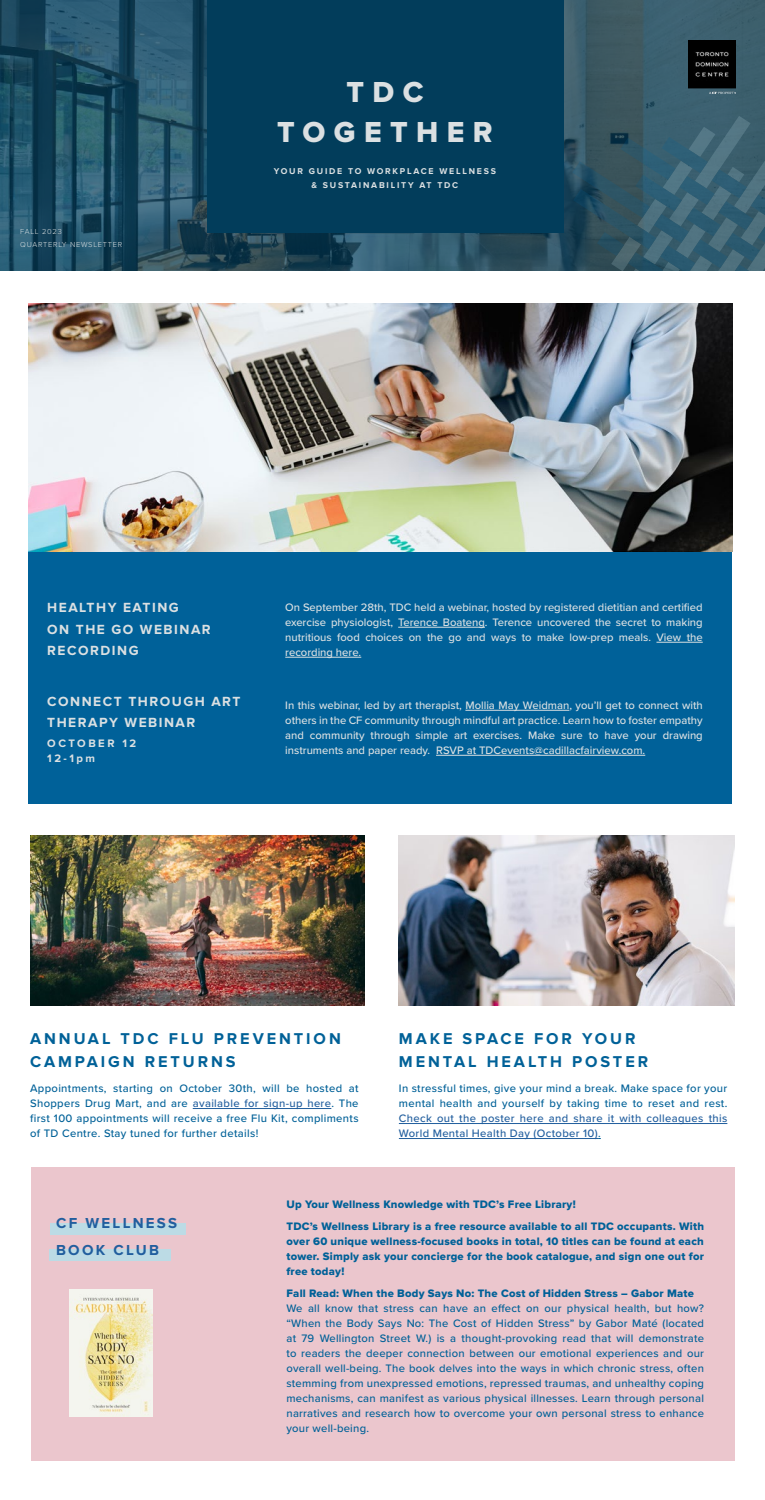
<style>
.page{position:relative;width:765px;height:1500px;background:#fff}
.page>*{position:absolute;margin:0;border:0;box-sizing:border-box;transform-origin:0 0}
.t1{font:30px "Proxima Nova Extrabld";letter-spacing:.28em;color:#dbe0e2}
.t2{font:700 16.25px/22.5px "Proxima Nova";letter-spacing:.18em;color:#006198}
.t3{font:700 15px "Proxima Nova";letter-spacing:.15em;color:#215e9e}
.t4{font:700 13.75px/21.2px "Proxima Nova";letter-spacing:.11em;color:#dbe0e2}
.t5{font:500 11.25px/15px "Proxima Nova";letter-spacing:.03em;color:#006198;text-align:justify}
.t6{font:500 11.25px/15px "Proxima Nova";color:#dbe0e2;text-align:justify}
.t7{font:11.25px/15px "Proxima Nova Extrabld";letter-spacing:.02em;color:#006198;text-align:justify}
.t8{font:700 11.25px "Proxima Nova";letter-spacing:.22em;color:#dbe0e2}
.t9{font:700 8.75px "Proxima Nova";letter-spacing:.2em;color:#dbe0e2}
.t10{font:300 7.5px "Proxima Nova";letter-spacing:.1em;color:#dbe0e2}
.s1{color:#215e9e}
</style>
<div class="page">
<svg style="left:0;top:0;width:765px;height:271px;background:#285265"></svg>
<svg style="left:572px;top:116px;width:193px;height:155px;background:#375c6b"></svg>
<div style="left:208px;top:0;width:356px;height:232px;background:#023d5b"></div>
<img style="left:689px;top:41px;width:46px;height:52px">
<div style="left:31px;top:1167px;width:703px;height:293px;background:#ebc6cd"></div>
<div style="left:50px;top:1223px;width:135px;height:12px;background:#bcdbe5"></div>
<div style="left:50px;top:1250px;width:121px;height:11px;background:#bcdbe5"></div>
<img style="left:70px;top:1290px;width:82px;height:126px">
<div style="left:28px;top:551px;width:704px;height:253px;background:#006199"></div>
<hr style="left:398px;top:627px;width:87px;height:1px;background:#dbe0e2">
<hr style="left:656px;top:642px;width:47px;height:1px;background:#dbe0e2">
<hr style="left:285px;top:657px;width:76px;height:1px;background:#dbe0e2">
<img style="left:399px;top:836px;width:336px;height:170px">
<img style="left:30px;top:836px;width:335px;height:170px">
<hr style="left:193px;top:1108px;width:138px;height:1px;background:#215e9e">
<hr style="left:399px;top:1123px;width:328px;height:1px;background:#215e9e">
<hr style="left:399px;top:1138px;width:199px;height:1px;background:#215e9e">
<img style="left:29px;top:304px;width:703px;height:248px">
<hr style="left:465px;top:710px;width:104px;height:1px;background:#dbe0e2">
<hr style="left:436px;top:755px;width:209px;height:1px;background:#dbe0e2">
<p class="t10" style="left:20px;top:225px;width:43px">FALL 2023</p>
<p class="t10" style="left:20px;top:239px;width:104px">QUARTERLY NEWSLETTER</p>
<p class="t1" style="left:346px;top:74px;width:79px">TDC</p>
<p class="t1" style="left:277px;top:114px;width:217px">TOGETHER</p>
<p class="t9" style="left:274px;top:166px;width:224px">YOUR GUIDE TO WORKPLACE WELLNESS</p>
<p class="t9" style="left:312px;top:180px;width:148px">&amp; SUSTAINABILITY AT TDC</p>
<p class="t4" style="left:47px;top:598px;width:133px">HEALTHY EATING</p>
<p class="t4" style="left:47px;top:619px;width:165px">ON THE GO WEBINAR<br>RECORDING</p>
<p class="t4" style="left:47px;top:691px;width:195px">CONNECT THROUGH ART<br>THERAPY WEBINAR</p>
<p class="t8" style="left:47px;top:737px;width:90px">OCTOBER 12</p>
<p class="t8" style="left:47px;top:752px;width:49px">12-1pm</p>
<p class="t6" style="left:285px;top:599px;width:419px">On September 28th, TDC held a webinar, hosted by registered dietitian and certified exercise physiologist, Terence Boateng. Terence uncovered the secret to making nutritious food choices on the go and ways to make low-prep meals. View the recording here.</p>
<p class="t6" style="left:285px;top:697px;width:419px">In this webinar, led by art therapist, Mollia May Weidman, you’ll get to connect with others in the CF community through mindful art practice. Learn how to foster empathy and community through simple art exercises. Make sure to have your drawing instruments and paper ready. RSVP at TDCevents@cadillacfairview.com.</p>
<p class="t2" style="left:30px;top:1028px;width:312px">ANNUAL TDC FLU PREVENTION<br>CAMPAIGN RETURNS</p>
<p class="t5" style="left:30px;top:1080px;width:330px">Appointments, starting on October 30th, will be hosted at Shoppers Drug Mart, and are <span class="s1">available for sign-up here</span>. The first 100 appointments will receive a free Flu Kit, compliments of TD Centre. Stay tuned for further details!</p>
<p class="t2" style="left:399px;top:1028px;width:238px">MAKE SPACE FOR YOUR</p>
<p class="t2" style="left:399px;top:1051px;width:251px">MENTAL HEALTH POSTER</p>
<p class="t5" style="left:399px;top:1080px;width:330px">In stressful times, give your mind a break. Make space for your mental health and yourself by taking time to reset and rest.<br><span class="s1">Check out the poster here and share it with colleagues this World Mental Health Day (October 10)</span>.</p>
<p class="t3" style="left:56px;top:1215px;width:123px">CF WELLNESS</p>
<p class="t3" style="left:56px;top:1241px;width:105px">BOOK CLUB</p>
<p class="t7" style="left:287px;top:1197px;width:291px">Up Your Wellness Knowledge with TDC’s Free Library!</p>
<p class="t7" style="left:287px;top:1219px;width:419px">TDC’s Wellness Library is a free resource available to all TDC occupants. With over 60 unique wellness-focused books in total, 10 titles can be found at each tower. Simply ask your concierge for the book catalogue, and sign one out for free today!</p>
<p class="t7" style="left:287px;top:1286px;width:409px">Fall Read: When the Body Says No: The Cost of Hidden Stress – Gabor Mate</p>
<p class="t5" style="left:287px;top:1300px;width:419px">We all know that stress can have an effect on our physical health, but how? “When the Body Says No: The Cost of Hidden Stress” by Gabor Maté (located at 79 Wellington Street W.) is a thought-provoking read that will demonstrate to readers the deeper connection between our emotional experiences and our overall well-being. The book delves into the ways in which chronic stress, often stemming from unexpressed emotions, repressed traumas, and unhealthy coping mechanisms, can manifest as various physical illnesses. Learn through personal narratives and research how to overcome your own personal stress to enhance your well-being.</p>
</div>
